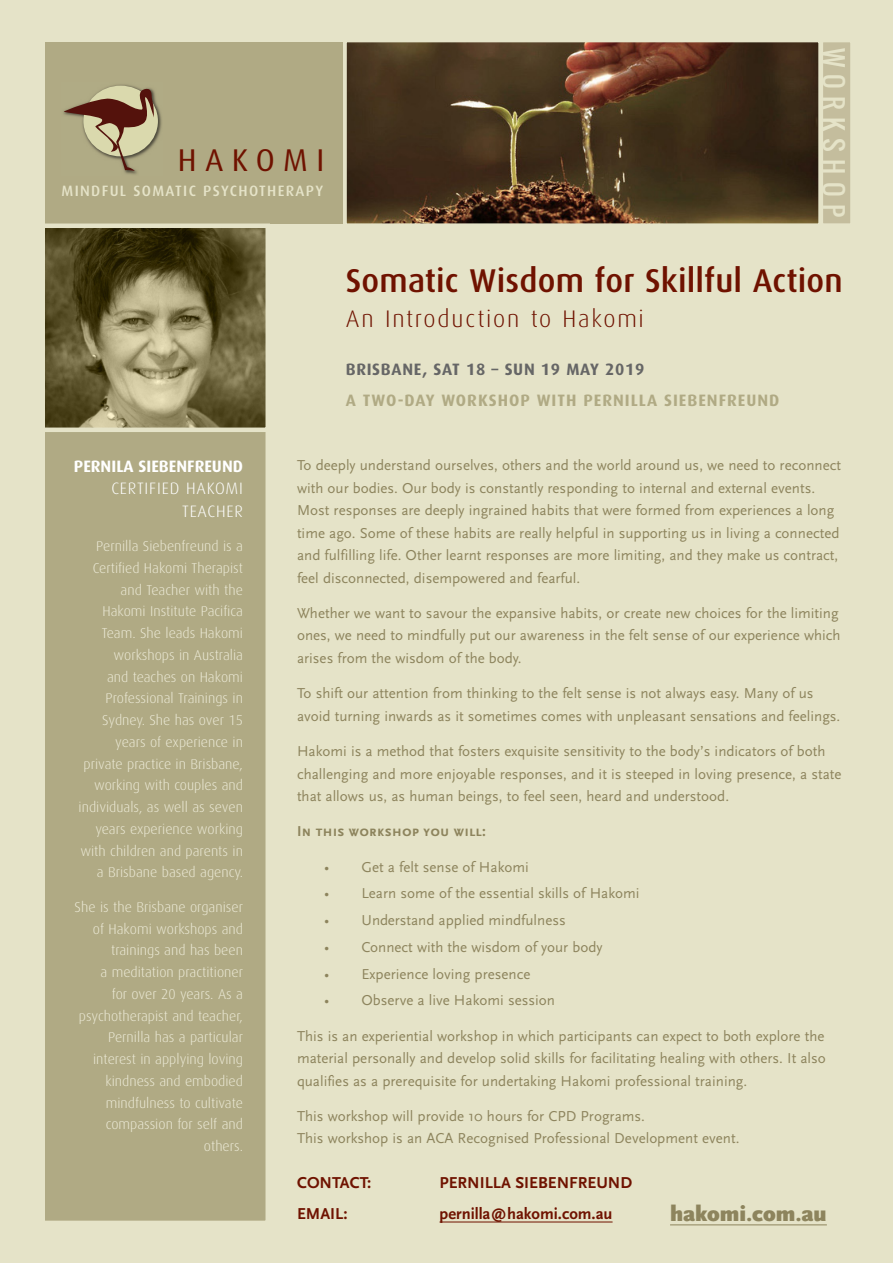
<style>
.page{position:relative;width:893px;height:1263px;background:#e5e3c8}
.page>*{position:absolute;margin:0;border:0;box-sizing:border-box;transform-origin:0 0}
.t1{font:500 33px "Dax";letter-spacing:.005em;color:#6f1200}
.t2{font:31.5px "Dax";letter-spacing:.27em;color:#6f1200}
.t3{font:25.5px "Oswald";letter-spacing:.29em;color:#e5e3c8}
.t4{font:300 24px "Dax";letter-spacing:.075em;color:#6f1200}
.t5{font:900 22.5px "Scala Sans";color:#8d845d}
.t6{font:700 16.5px "Scala Sans";color:#6f1200}
.t7{font:700 16.5px "Dax";letter-spacing:.06em;color:#b0aa84}
.t8{font:700 16.5px "Dax";letter-spacing:.04em;color:#666}
.t9{font:300 16.5px/22.5px "Dax";letter-spacing:.05em;color:#fff;text-align:right}
.t10{font:700 16.5px "Dax";color:#fff}
.t11{font:15px/22.5px "Scala Sans";color:#8d845d}
.t12{font:500 15px "Dax";letter-spacing:.09em;color:#e5e3c8}
.t13{font:700 15px "Scala Sans Caps";color:#8d845d}
.t14{font:300 14.25px/21.8px "Dax";color:#edebd8;text-align:right}
</style>
<div class="page">
<div style="left:819px;top:38px;width:36px;height:190px;background:#c4bd9d;border:4px solid #e5e3c8"></div>
<hr style="left:440px;top:1222px;width:173px;height:1px;background:#6f1200">
<svg style="left:340px;top:38px;width:485px;height:190px;background:#54402a"></svg>
<div style="left:40px;top:48px;width:230px;height:1177px;background:#b0aa84;border:4px solid #e5e3c8"></div>
<hr style="left:670px;top:1224px;width:157px;height:1px;background:#8d845d">
<div style="left:45px;top:43px;width:297px;height:181px;background:#b0aa84"></div>
<img style="left:106px;top:84px;width:56px;height:90px">
<div style="left:83px;top:86px;width:75px;height:70px;background:#dad9ad;border-radius:50%"></div>
<svg style="left:63px;top:88px;width:91px;height:83px"></svg>
<img style="left:45px;top:229px;width:220px;height:198px">
<div style="left:40px;top:224px;width:230px;height:208px;border:4px solid #e5e3c8"></div>
<h2 class="t2" style="left:178px;top:142px;width:148px">HAKOMI</h2>
<p class="t12" style="left:62px;top:182px;width:263px">MINDFUL SOMATIC PSYCHOTHERAPY</p>
<h3 class="t3" style="left:853px;top:48px;width:171px;rotate:90deg">WORKSHOP</h3>
<h1 class="t1" style="left:346px;top:262px;width:499px">Somatic Wisdom for Skillful Action</h1>
<h3 class="t4" style="left:346px;top:306px;width:300px">An Introduction to Hakomi</h3>
<p class="t8" style="left:346px;top:360px;width:300px">BRISBANE, SAT 18 – SUN 19 MAY 2019</p>
<p class="t7" style="left:346px;top:391px;width:435px">A TWO-DAY WORKSHOP WITH PERNILLA SIEBENFREUND</p>
<p class="t10" style="left:74px;top:457px;width:171px">PERNILA SIEBENFREUND</p>
<p class="t9" style="left:111px;top:477px;width:133px">CERTIFIED HAKOMI<br>TEACHER</p>
<p class="t14" style="left:79px;top:536px;width:166px">Pernilla Siebenfreund is a<br>Certified Hakomi Therapist and Teacher with the<br>Hakomi Institute Pacifica<br>Team. She leads Hakomi workshops in Australia<br>and teaches on Hakomi<br>Professional Trainings in<br>Sydney. She has over 15 years of experience in private practice in Brisbane, working with couples and individuals, as well as seven years experience working with children and parents in a Brisbane based agency.</p>
<p class="t14" style="left:75px;top:896px;width:170px">She is the Brisbane organiser of Hakomi workshops and trainings and has been<br>a meditation practitioner<br>for over 20 years. As a psychotherapist and teacher,<br>Pernilla has a particular interest in applying loving kindness and embodied mindfulness to cultivate compassion for self and others.</p>
<p class="t11" style="left:297px;top:454px;width:546px">To deeply understand ourselves, others and the world around us, we need to reconnect with our bodies. Our body is constantly responding to internal and external events.<br>Most responses are deeply ingrained habits that were formed from experiences a long time ago. Some of these habits are really helpful in supporting us in living a connected and fulfilling life. Other learnt responses are more limiting, and they make us contract, feel disconnected, disempowered and fearful.</p>
<p class="t11" style="left:297px;top:602px;width:545px;text-align:justify">Whether we want to savour the expansive habits, or create new choices for the limiting ones, we need to mindfully put our awareness in the felt sense of our experience which arises from the wisdom of the body.</p>
<p class="t11" style="left:297px;top:682px;width:545px">To shift our attention from thinking to the felt sense is not always easy. Many of us avoid turning inwards as it sometimes comes with unpleasant sensations and feelings.</p>
<p class="t11" style="left:297px;top:740px;width:546px">Hakomi is a method that fosters exquisite sensitivity to the body’s indicators of both challenging and more enjoyable responses, and it is steeped in loving presence, a state that allows us, as human beings, to feel seen, heard and understood.</p>
<p class="t13" style="left:297px;top:823px;width:190px">In this workshop you will:</p>
<p class="t11" style="left:324px;top:856px;width:206px">• Get a felt sense of Hakomi</p>
<p class="t11" style="left:324px;top:882px;width:317px">• Learn some of the essential skills of Hakomi</p>
<p class="t11" style="left:324px;top:909px;width:243px">• Understand applied mindfulness</p>
<p class="t11" style="left:324px;top:936px;width:280px">• Connect with the wisdom of your body</p>
<p class="t11" style="left:324px;top:963px;width:208px">• Experience loving presence</p>
<p class="t11" style="left:324px;top:989px;width:232px">• Observe a live Hakomi session</p>
<p class="t11" style="left:297px;top:1025px;width:530px;text-align:justify">This is an experiential workshop in which participants can expect to both explore the material personally and develop solid skills for facilitating healing with others. It also qualifies as a prerequisite for undertaking Hakomi professional training.</p>
<p class="t11" style="left:297px;top:1105px;width:444px">This workshop will provide 10 hours for CPD Programs.<br>This workshop is an ACA Recognised Professional Development event.</p>
<p class="t6" style="left:297px;top:1174px;width:76px">CONTACT:</p>
<p class="t6" style="left:439px;top:1174px;width:194px">PERNILLA SIEBENFREUND</p>
<p class="t6" style="left:297px;top:1205px;width:52px">EMAIL:</p>
<p class="t6" style="left:439px;top:1205px;width:175px">pernilla@hakomi.com.au</p>
<h3 class="t5" style="left:670px;top:1201px;width:158px">hakomi.com.au</h3>
</div>
